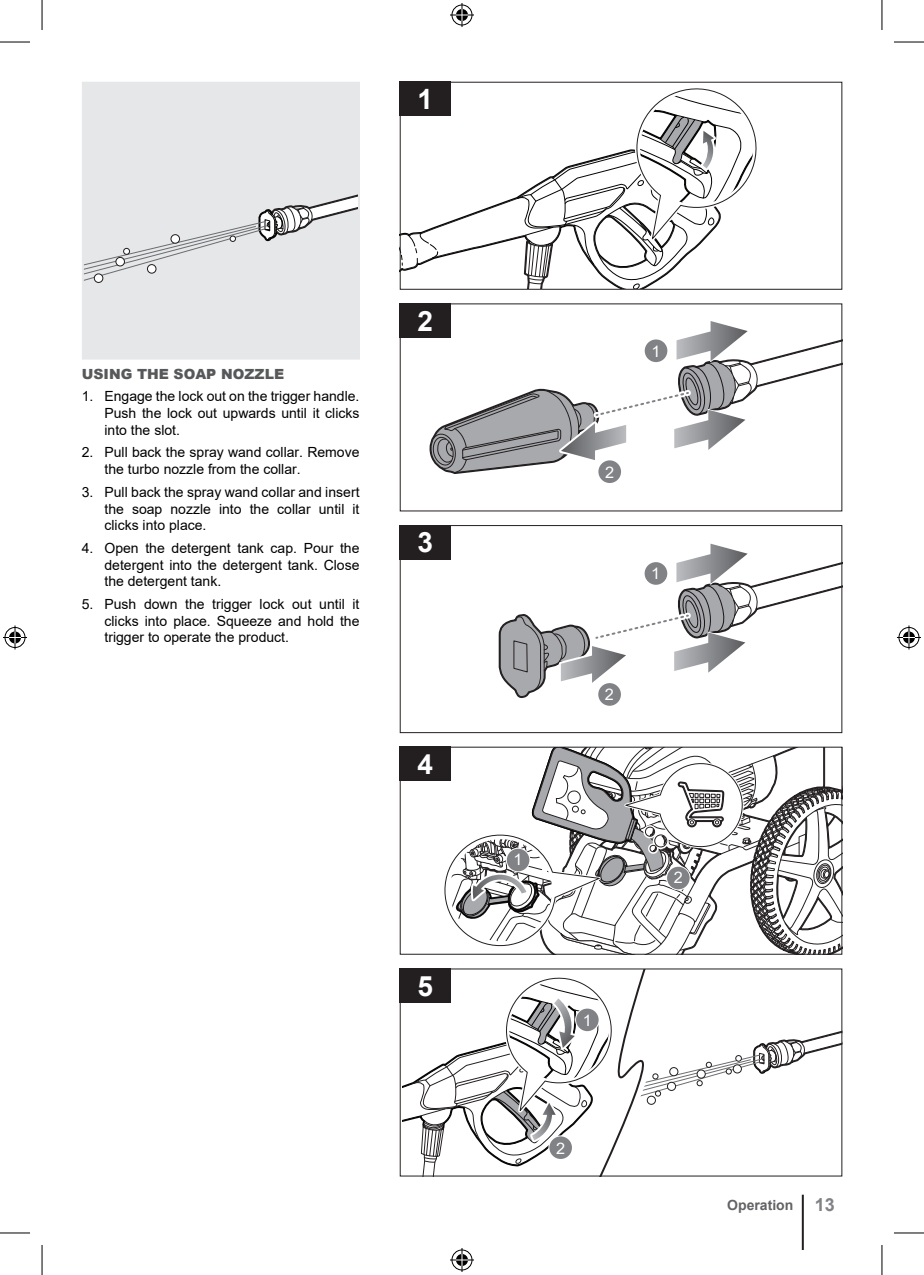
<style>
.page{position:relative;width:924px;height:1275px;background:#fff}
.page>*{position:absolute;margin:0;border:0;box-sizing:border-box;transform-origin:0 0}
.t1{font:700 28px "Arial";color:#fff}
.t2{font:16px "Arial";color:#fff}
.t3{font:15.8px "Arial";color:#fff}
.t4{font:14px/16.8px "Arial";color:#000;text-align:justify}
.t5{font:900 14px "Arial";color:#57585a}
.t6{font:700 14px "Arial";color:#636366}
.s1{font-size:18px;color:#808285}
</style>
<div class="page">
<hr style="left:801px;top:1194px;width:2px;height:56px;background:#231f20">
<div style="left:83px;top:83px;width:276px;height:275px;background:#e6e7e9"></div>
<svg style="left:85px;top:194px;width:272px;height:89px"></svg>
<div style="left:123px;top:248px;width:7px;height:7px;border:1px solid #231f20;border-radius:50%"></div>
<div style="left:82px;top:82px;width:278px;height:277px;border:2px solid #e6e7e9"></div>
<svg style="left:401px;top:84px;width:356px;height:204px"></svg>
<div style="left:399px;top:82px;width:443px;height:208px;border:1px solid #231f20"></div>
<div style="left:399px;top:82px;width:51px;height:34px;background:#231f20"></div>
<div style="left:597px;top:459px;width:24px;height:25px;border:2px solid #fff;border-radius:50%"></div>
<div style="left:598px;top:460px;width:22px;height:23px;background:#808285;border-radius:50%"></div>
<svg style="left:429px;top:305px;width:411px;height:170px"></svg>
<div style="left:399px;top:303px;width:51px;height:34px;background:#231f20"></div>
<div style="left:597px;top:682px;width:24px;height:25px;border:2px solid #fff;border-radius:50%"></div>
<div style="left:598px;top:683px;width:22px;height:23px;background:#808285;border-radius:50%"></div>
<svg style="left:498px;top:543px;width:342px;height:156px"></svg>
<div style="left:399px;top:525px;width:443px;height:208px;border:1px solid #231f20"></div>
<div style="left:399px;top:525px;width:51px;height:34px;background:#231f20"></div>
<svg style="left:433px;top:748px;width:409px;height:207px"></svg>
<svg style="left:402px;top:970px;width:438px;height:204px"></svg>
<div style="left:574px;top:1007px;width:25px;height:25px;border:2px solid #fff;border-radius:50%"></div>
<div style="left:575px;top:1008px;width:23px;height:23px;background:#808285;border-radius:50%"></div>
<div style="left:548px;top:1135px;width:24px;height:25px;border:2px solid #fff;border-radius:50%"></div>
<div style="left:549px;top:1136px;width:22px;height:23px;background:#808285;border-radius:50%"></div>
<div style="left:399px;top:746px;width:51px;height:34px;background:#231f20"></div>
<div style="left:399px;top:968px;width:51px;height:34px;background:#231f20"></div>
<hr style="left:0;top:42px;width:30px;height:1px;background:#000">
<hr style="left:893px;top:42px;width:30px;height:1px;background:#000">
<hr style="left:0;top:1232px;width:30px;height:1px;background:#000">
<hr style="left:893px;top:1232px;width:30px;height:1px;background:#000">
<hr style="left:42px;top:0;width:1px;height:30px;background:#000">
<hr style="left:42px;top:1245px;width:1px;height:30px;background:#000">
<hr style="left:881px;top:0;width:1px;height:30px;background:#000">
<hr style="left:881px;top:1245px;width:1px;height:30px;background:#000">
<svg style="left:450px;top:3px;width:24px;height:24px"></svg>
<svg style="left:450px;top:1248px;width:24px;height:24px"></svg>
<svg style="left:3px;top:625px;width:24px;height:24px"></svg>
<svg style="left:897px;top:625px;width:23px;height:24px"></svg>
<h1 class="t1" style="left:417px;top:79px;width:17px">1</h1>
<p class="t5" style="left:82px;top:364px;width:204px">USING THE SOAP NOZZLE</p>
<p class="t4" style="left:104px;top:388px;width:256px;text-indent:-23px">1. Engage the lock out on the trigger handle.<br>Push the lock out upwards until it clicks into the slot.</p>
<p class="t4" style="left:104px;top:444px;width:256px;text-indent:-23px">2. Pull back the spray wand collar. Remove the turbo nozzle from the collar.</p>
<p class="t4" style="left:104px;top:483px;width:256px;text-indent:-23px">3. Pull back the spray wand collar and insert the soap nozzle into the collar until it clicks into place.</p>
<p class="t4" style="left:104px;top:539px;width:256px;text-indent:-23px">4. Open the detergent tank cap. Pour the detergent into the detergent tank. Close the detergent tank.</p>
<p class="t4" style="left:104px;top:595px;width:256px;text-indent:-23px">5. Push down the trigger lock out until it clicks into place. Squeeze and hold the trigger to operate the product.</p>
<h1 class="t1" style="left:417px;top:301px;width:17px">2</h1>
<h1 class="t1" style="left:417px;top:523px;width:17px">3</h1>
<h1 class="t1" style="left:417px;top:744px;width:17px">4</h1>
<h1 class="t1" style="left:417px;top:966px;width:17px">5</h1>
<p class="t2" style="left:651px;top:340px;width:11px">1</p>
<p class="t2" style="left:604px;top:461px;width:11px">2</p>
<p class="t2" style="left:651px;top:563px;width:11px">1</p>
<p class="t2" style="left:604px;top:684px;width:11px">2</p>
<p class="t3" style="left:513px;top:849px;width:11px">1</p>
<p class="t3" style="left:582px;top:1009px;width:11px">1</p>
<p class="t3" style="left:556px;top:1137px;width:11px">2</p>
<p class="t3" style="left:673px;top:867px;width:11px">2</p>
<p class="t6" style="left:726px;top:1195px;width:109px">Operation <span class="s1">13</span></p>
</div>
